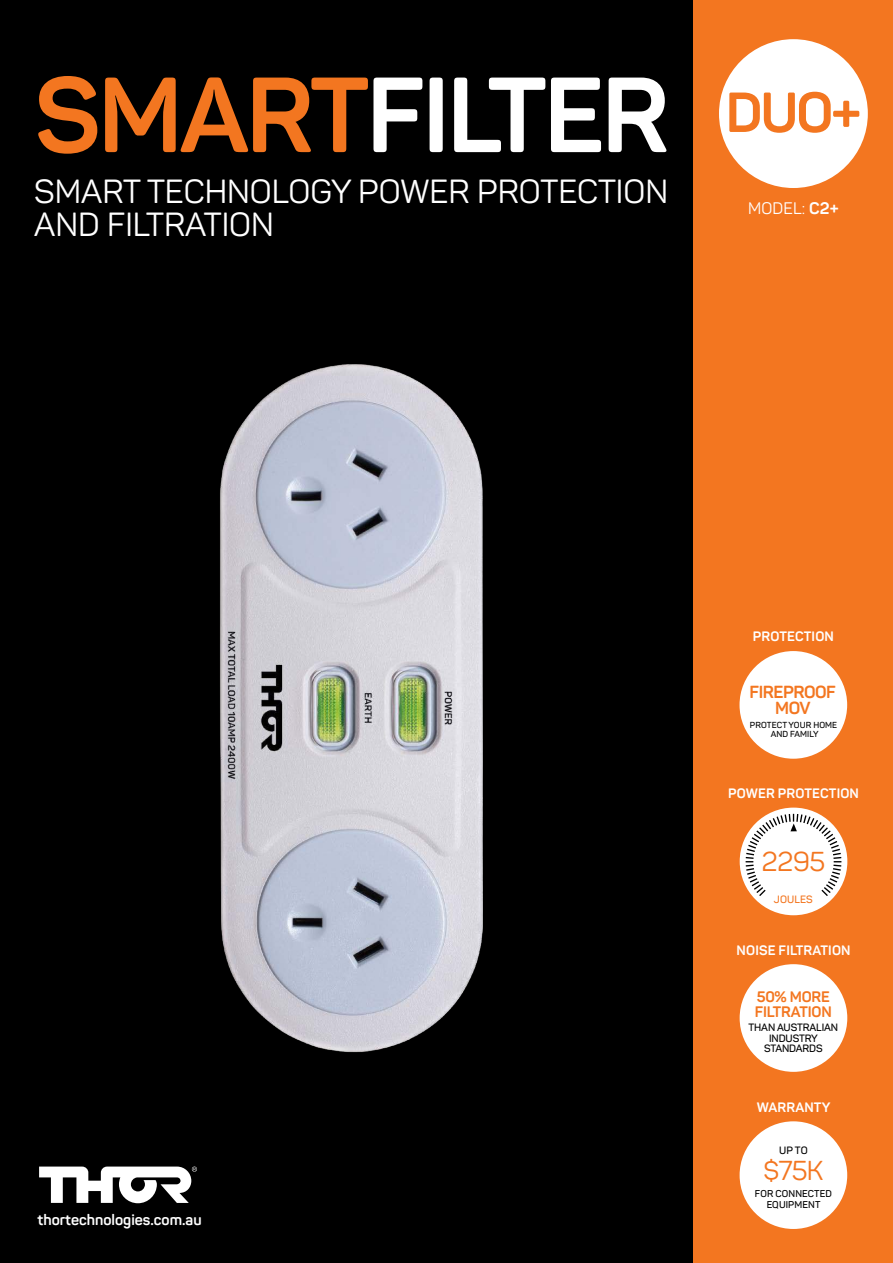
<style>
.page{position:relative;width:893px;height:1263px;background:#fff}
.page>*{position:absolute;margin:0;border:0;box-sizing:border-box;transform-origin:0 0}
.t1{font:700 105px "Panton";letter-spacing:-.03em;color:#fff}
.t2{font:33px/33px "Panton";color:#fff}
.t3{font:27px "Panton";letter-spacing:-.01em;color:#f37620}
.t4{font:700 17.25px/16px "Panton";letter-spacing:-.03em;color:#f37620;text-align:center}
.t5{font:16.5px "Panton";letter-spacing:.01em;color:#fff}
.t6{font:700 15px "Panton";color:#fff}
.t7{font:700 15px/15px "Panton";letter-spacing:-.01em;color:#f37620}
.t8{font:700 13.5px "Panton";letter-spacing:.01em;color:#fff}
.t9{font:600 10.5px/10.5px "Panton";letter-spacing:-.01em;color:#000;text-align:center}
.t10{font:600 10.5px "Panton";letter-spacing:.01em;color:#f37620}
.t11{font:600 9.75px/10.5px "Panton";letter-spacing:.01em;color:#000;text-align:center}
.t12{font:600 8.7px/9.8px "Panton";letter-spacing:.01em;color:#000;text-align:center}
.s1{color:#f37620}
.s2{font-weight:700}
</style>
<div class="page">
<div style="left:0;top:0;width:693px;height:1263px;background:#000"></div>
<div style="left:693px;top:0;width:200px;height:1263px;background:#f37620"></div>
<div style="left:719px;top:39px;width:149px;height:149px;background:#fff;border-radius:50%"></div>
<div style="left:740px;top:1121px;width:107px;height:108px;background:#fff;border-radius:50%"></div>
<svg style="left:39px;top:1166px;width:158px;height:37px"></svg>
<img style="left:220px;top:364px;width:263px;height:689px">
<div style="left:740px;top:808px;width:107px;height:107px;background:#fff;border-radius:50%"></div>
<svg style="left:746px;top:814px;width:95px;height:82px"></svg>
<div style="left:740px;top:964px;width:107px;height:108px;background:#fff;border-radius:50%"></div>
<div style="left:739px;top:651px;width:108px;height:108px;background:#fff;border-radius:50%"></div>
<h1 class="t1" style="left:35px;top:74px;width:828px"><span class="s1">SMART</span>FILTER <sup>DUO+</sup></h1>
<h2 class="t2" style="left:34px;top:176px;width:635px">SMART TECHNOLOGY POWER PROTECTION<br>AND FILTRATION</h2>
<p class="t5" style="left:748px;top:200px;width:92px">MODEL: <span class="s2">C2+</span></p>
<p class="t8" style="left:753px;top:631px;width:83px">PROTECTION</p>
<p class="t4" style="left:750px;top:686px;width:88px">FIREPROOF<br>MOV</p>
<p class="t12" style="left:750px;top:720px;width:89px">PROTECT YOUR HOME<br>AND FAMILY</p>
<p class="t8" style="left:728px;top:788px;width:132px">POWER PROTECTION</p>
<h3 class="t3" style="left:762px;top:848px;width:65px">2295</h3>
<p class="t10" style="left:774px;top:896px;width:40px">JOULES</p>
<p class="t8" style="left:737px;top:944px;width:115px">NOISE FILTRATION</p>
<p class="t7" style="left:755px;top:990px;width:79px">50% MORE<br>FILTRATION</p>
<p class="t9" style="left:748px;top:1023px;width:91px">THAN AUSTRALIAN<br>INDUSTRY<br>STANDARDS</p>
<p class="t8" style="left:757px;top:1102px;width:75px">WARRANTY</p>
<p class="t9" style="left:779px;top:1146px;width:30px">UP TO</p>
<p class="t6" style="left:38px;top:1214px;width:166px">thortechnologies.com.au</p>
<h3 class="t3" style="left:764px;top:1157px;width:61px">$75K</h3>
<p class="t11" style="left:755px;top:1189px;width:78px">FOR CONNECTED<br>EQUIPMENT</p>
</div>
